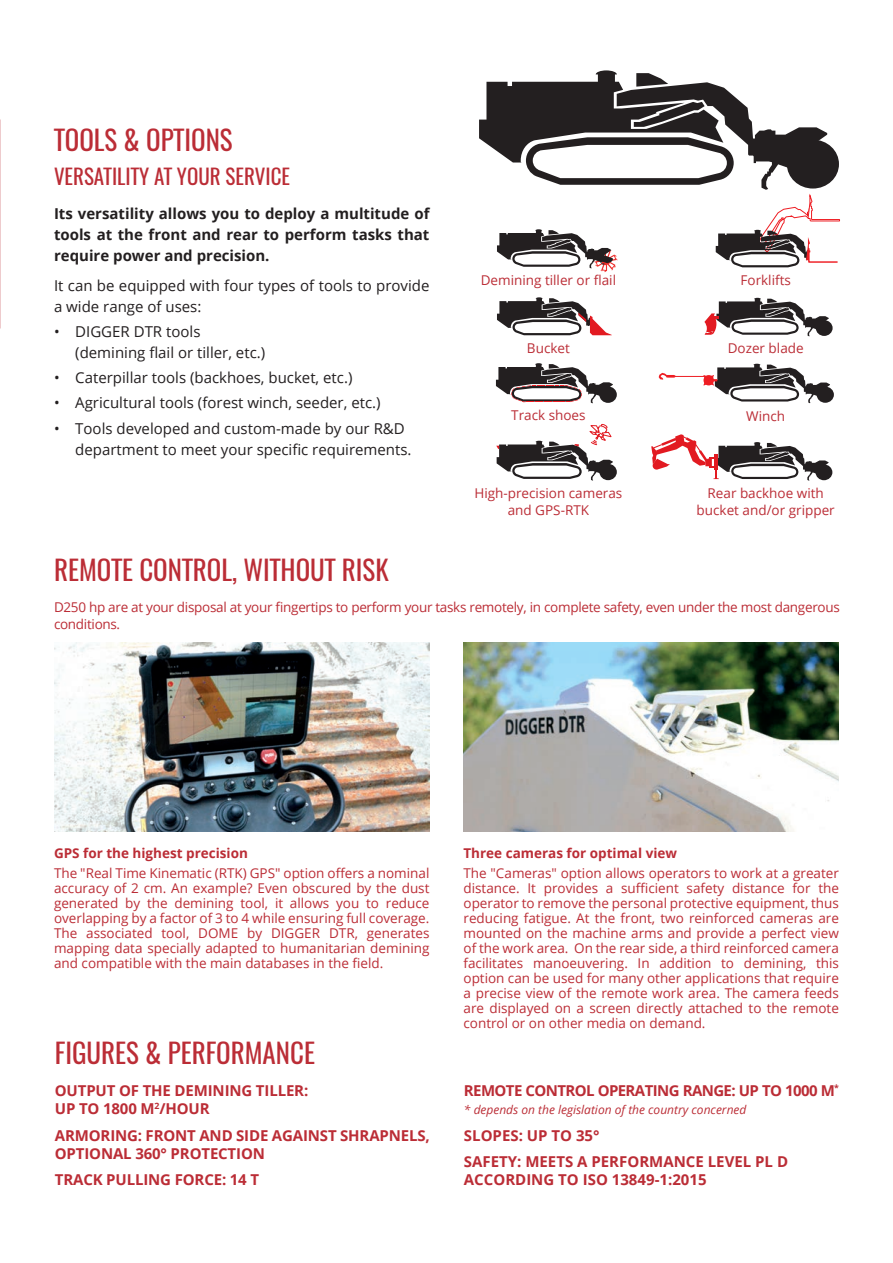
<style>
.page{position:relative;width:893px;height:1263px;background:#fff}
.page>*{position:absolute;margin:0;border:0;box-sizing:border-box;transform-origin:0 0}
.H0{font:27px "Oswald";color:#bb2d36}
.t1{font:21px "Oswald";color:#bb2d36}
.LI{font:15px/21px "Open Sans";color:#231f20}
.Manchette_Rouge{font:700 15px/18px "Open Sans";letter-spacing:-.01em;color:#bb2d36}
.Body{font:700 15px/21px "Open Sans";color:#231f20;text-align:justify}
.Body-2{font:15px/21px "Open Sans";color:#231f20}
.Manchette_Rouge-2{font:700 15px "Open Sans";letter-spacing:-.04em;color:#bb2d36}
.Legende_Rouge{font:13.5px/15px "Open Sans";color:#bb2d36;text-align:justify}
.Legende_Rouge-2{font:13.5px/16.2px "Open Sans";letter-spacing:-.02em;color:#bb2d36}
.Legende_Rouge-3{font:700 13.5px "Open Sans";color:#bb2d36}
.Manchette_Rouge-3{font:italic 12px "Open Sans";color:#bb2d36}
</style>
<div class="page">
<img style="left:54px;top:642px;width:375px;height:190px">
<img style="left:463px;top:642px;width:376px;height:190px">
<svg style="left:497px;top:297px;width:115px;height:38px"></svg>
<svg style="left:479px;top:70px;width:361px;height:202px"></svg>
<svg style="left:599px;top:386px;width:18px;height:17px"></svg>
<svg style="left:496px;top:363px;width:119px;height:40px"></svg>
<svg style="left:816px;top:320px;width:17px;height:16px"></svg>
<svg style="left:704px;top:298px;width:127px;height:38px"></svg>
<svg style="left:599px;top:464px;width:18px;height:16px"></svg>
<svg style="left:496px;top:424px;width:119px;height:57px"></svg>
<div style="left:815px;top:464px;width:17px;height:16px;background:#231f20;border-radius:50%"></div>
<svg style="left:651px;top:434px;width:179px;height:47px"></svg>
<svg style="left:817px;top:387px;width:17px;height:16px"></svg>
<svg style="left:703px;top:364px;width:129px;height:39px"></svg>
<hr style="left:668px;top:376px;width:38px;height:1px;background:#ee1d23">
<svg style="left:659px;top:373px;width:17px;height:7px"></svg>
<p class="H0" style="left:54px;top:122px;width:180px">TOOLS &amp; OPTIONS</p>
<h3 class="t1" style="left:54px;top:162px;width:238px">VERSATILITY AT YOUR SERVICE</h3>
<p class="Body" style="left:54px;top:203px;width:377px">Its versatility allows you to deploy a multitude of tools at the front and rear to perform tasks that require power and precision.</p>
<p class="Body-2" style="left:54px;top:274px;width:377px">It can be equipped with four types of tools to provide a wide range of uses:</p>
<p class="LI" style="left:75px;top:321px;width:191px;text-indent:-21px">• DIGGER DTR tools (demining flail or tiller, etc.)</p>
<p class="LI" style="left:54px;top:367px;width:300px">• Caterpillar tools (backhoes, bucket, etc.)</p>
<p class="LI" style="left:54px;top:392px;width:328px">• Agricultural tools (forest winch, seeder, etc.)</p>
<p class="LI" style="left:75px;top:417px;width:338px;text-indent:-21px">• Tools developed and custom-made by our R&amp;D department to meet your specific requirements.</p>
<p class="H0" style="left:54px;top:551px;width:336px">REMOTE CONTROL, WITHOUT RISK</p>
<p class="Legende_Rouge" style="left:481px;top:272px;width:137px">Demining tiller or flail</p>
<p class="Legende_Rouge" style="left:527px;top:340px;width:44px">Bucket</p>
<p class="Legende_Rouge" style="left:740px;top:272px;width:52px">Forklifts</p>
<p class="Legende_Rouge" style="left:728px;top:340px;width:77px">Dozer blade</p>
<p class="Legende_Rouge" style="left:511px;top:407px;width:76px">Track shoes</p>
<p class="Legende_Rouge" style="left:746px;top:408px;width:40px">Winch</p>
<p class="Legende_Rouge" style="left:474px;top:485px;width:149px;line-height:16.2px;text-align:center">High-precision cameras and GPS-RTK</p>
<p class="Legende_Rouge" style="left:708px;top:485px;width:118px">Rear backhoe with</p>
<p class="Legende_Rouge" style="left:697px;top:502px;width:140px">bucket and/or gripper</p>
<p class="Legende_Rouge-2" style="left:54px;top:599px;width:787px">D250 hp are at your disposal at your fingertips to perform your tasks remotely, in complete safety, even under the most dangerous conditions.</p>
<p class="Legende_Rouge-3" style="left:54px;top:844px;width:195px">GPS for the highest precision</p>
<p class="Legende_Rouge" style="left:54px;top:865px;width:377px">The "Real Time Kinematic (RTK) GPS" option offers a nominal accuracy of 2 cm. An example? Even obscured by the dust generated by the demining tool, it allows you to reduce overlapping by a factor of 3 to 4 while ensuring full coverage.<br>The associated tool, DOME by DIGGER DTR, generates mapping data specially adapted to humanitarian demining and compatible with the main databases in the field.</p>
<p class="H0" style="left:55px;top:1034px;width:262px">FIGURES &amp; PERFORMANCE</p>
<p class="Manchette_Rouge" style="left:55px;top:1081px;width:255px">OUTPUT OF THE DEMINING TILLER:<br>UP TO 1800 M<sup>2</sup>/HOUR</p>
<p class="Manchette_Rouge" style="left:55px;top:1126px;width:376px">ARMORING: FRONT AND SIDE AGAINST SHRAPNELS,<br>OPTIONAL 360° PROTECTION</p>
<p class="Manchette_Rouge" style="left:55px;top:1170px;width:206px">TRACK PULLING FORCE: 14 T</p>
<p class="Legende_Rouge-3" style="left:463px;top:844px;width:215px">Three cameras for optimal view</p>
<p class="Legende_Rouge" style="left:463px;top:865px;width:377px">The "Cameras" option allows operators to work at a greater distance. It provides a sufficient safety distance for the operator to remove the personal protective equipment, thus reducing fatigue. At the front, two reinforced cameras are mounted on the machine arms and provide a perfect view of the work area. On the rear side, a third reinforced camera facilitates manoeuvering. In addition to demining, this option can be used for many other applications that require a precise view of the remote work area. The camera feeds are displayed on a screen directly attached to the remote control or on other media on demand.</p>
<p class="Manchette_Rouge-2" style="left:464px;top:1080px;width:377px">REMOTE CONTROL OPERATING RANGE: UP TO 1000 M<sup>*</sup></p>
<p class="Manchette_Rouge-3" style="left:464px;top:1102px;width:284px">* depends on the legislation of the country concerned</p>
<p class="Manchette_Rouge" style="left:464px;top:1126px;width:137px">SLOPES: UP TO 35°</p>
<p class="Manchette_Rouge" style="left:464px;top:1152px;width:326px">SAFETY: MEETS A PERFORMANCE LEVEL PL D<br>ACCORDING TO ISO 13849-1:2015</p>
</div>
